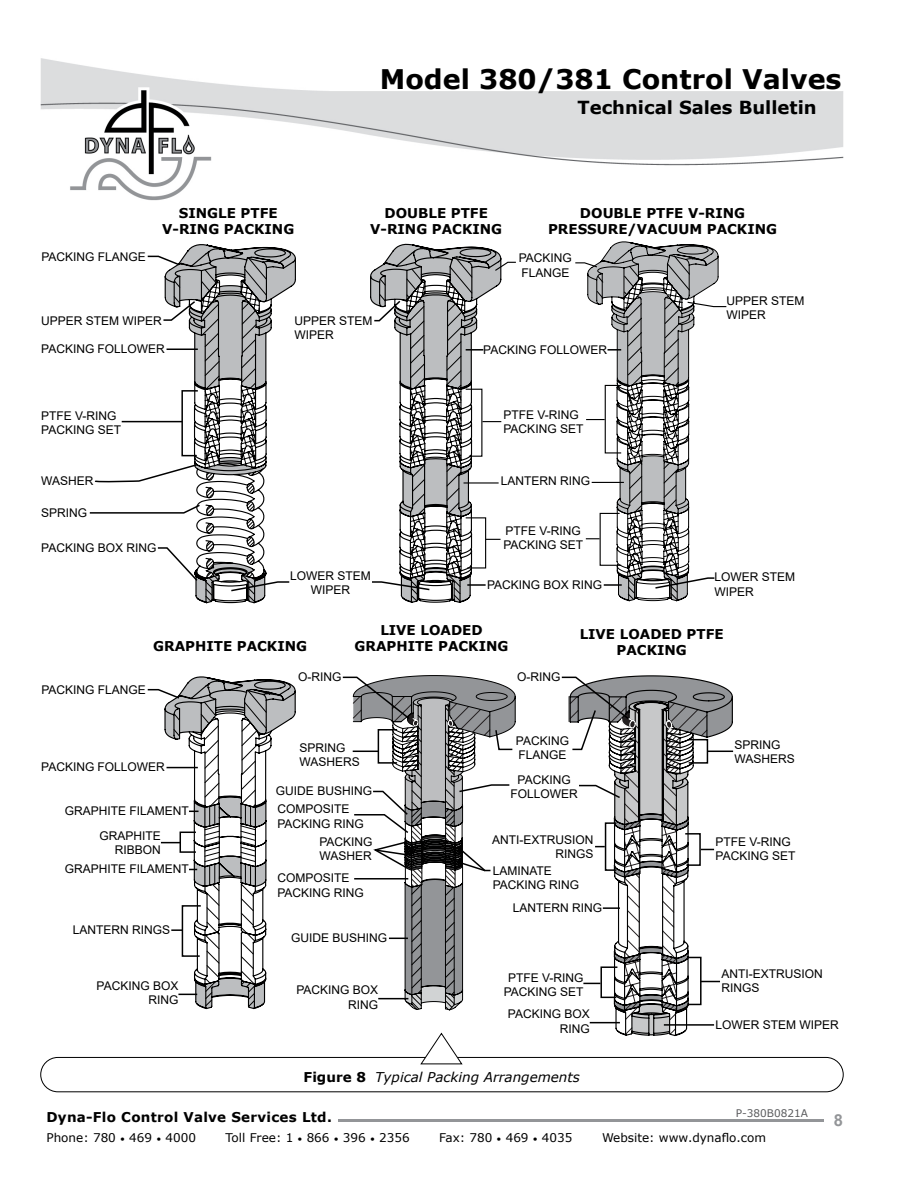
<style>
.page{position:relative;width:918px;height:1188px;background:#fff}
.page>*{position:absolute;margin:0;border:0;box-sizing:border-box;transform-origin:0 0}
.t1{font:700 27px "Verdana";color:#000}
.t2{font:700 18px "Verdana";color:#000}
.t3{font:700 16.5px "Arial";color:#939598}
.t4{font:700 13.5px/16.2px "Verdana";color:#000;text-align:center}
.t5{font:italic 13.5px "Verdana";color:#000}
.t6{font:700 13.5px "Verdana";letter-spacing:.02em;color:#000}
.t7{font:12px/14.4px "Arial";color:#000}
.t8{font:12px "Verdana";color:#000}
.t9{font:10.5px "Verdana";color:#5a5b5d}
.s1{font-weight:700;font-style:normal}
.s2{font-size:9px}
</style>
<div class="page">
<img style="left:41px;top:58px;width:803px;height:143px">
<hr style="left:338px;top:1120px;width:486px;height:2px;background:#939598">
<div style="left:41px;top:1057px;width:802px;height:35px;border:1px solid #000;border-radius:17px"></div>
<svg style="left:89px;top:244px;width:207px;height:359px"></svg>
<svg style="left:370px;top:243px;width:146px;height:359px"></svg>
<svg style="left:575px;top:242px;width:152px;height:359px"></svg>
<svg style="left:147px;top:676px;width:148px;height:333px"></svg>
<svg style="left:341px;top:675px;width:392px;height:389px"></svg>
<h1 class="t1" style="left:380px;top:60px;width:463px">Model 380/381 Control Valves</h1>
<h2 class="t2" style="left:578px;top:95px;width:241px">Technical Sales Bulletin</h2>
<p class="t7" style="left:41px;top:249px;width:106px">PACKING FLANGE</p>
<p class="t4" style="left:162px;top:205px;width:134px">SINGLE PTFE<br>V-RING PACKING</p>
<p class="t4" style="left:370px;top:205px;width:134px">DOUBLE PTFE<br>V-RING PACKING</p>
<p class="t4" style="left:548px;top:205px;width:231px">DOUBLE PTFE V-RING<br>PRESSURE/VACUUM PACKING</p>
<p class="t7" style="left:519px;top:251px;width:55px">PACKING<br>FLANGE</p>
<p class="t7" style="left:41px;top:313px;width:122px">UPPER STEM WIPER</p>
<p class="t7" style="left:41px;top:342px;width:125px">PACKING FOLLOWER</p>
<p class="t7" style="left:294px;top:313px;width:80px">UPPER STEM<br>WIPER</p>
<p class="t7" style="left:483px;top:342px;width:125px">PACKING FOLLOWER</p>
<p class="t7" style="left:726px;top:293px;width:80px">UPPER STEM<br>WIPER</p>
<p class="t7" style="left:41px;top:408px;width:81px">PTFE V-RING<br>PACKING SET</p>
<p class="t7" style="left:504px;top:407px;width:81px">PTFE V-RING<br>PACKING SET</p>
<p class="t7" style="left:41px;top:473px;width:54px">WASHER</p>
<p class="t7" style="left:41px;top:506px;width:48px">SPRING</p>
<p class="t7" style="left:501px;top:474px;width:91px">LANTERN RING</p>
<p class="t7" style="left:41px;top:541px;width:117px">PACKING BOX RING</p>
<p class="t7" style="left:503px;top:523px;width:81px">PTFE V-RING<br>PACKING SET</p>
<p class="t7" style="left:290px;top:568px;width:82px;text-align:center">LOWER STEM<br>WIPER</p>
<p class="t7" style="left:487px;top:578px;width:117px">PACKING BOX RING</p>
<p class="t7" style="left:714px;top:570px;width:82px">LOWER STEM<br>WIPER</p>
<p class="t7" style="left:41px;top:683px;width:106px">PACKING FLANGE</p>
<p class="t4" style="left:153px;top:638px;width:155px">GRAPHITE PACKING</p>
<p class="t7" style="left:298px;top:669px;width:45px">O-RING</p>
<p class="t4" style="left:355px;top:622px;width:155px">LIVE LOADED<br>GRAPHITE PACKING</p>
<p class="t4" style="left:580px;top:626px;width:146px">LIVE LOADED PTFE<br>PACKING</p>
<p class="t7" style="left:517px;top:669px;width:45px">O-RING</p>
<p class="t7" style="left:516px;top:733px;width:55px">PACKING<br>FLANGE</p>
<p class="t7" style="left:511px;top:773px;width:69px;text-align:center">PACKING<br>FOLLOWER</p>
<p class="t7" style="left:735px;top:737px;width:62px">SPRING<br>WASHERS</p>
<p class="t7" style="left:300px;top:740px;width:62px">SPRING<br>WASHERS</p>
<p class="t7" style="left:41px;top:760px;width:125px">PACKING FOLLOWER</p>
<p class="t7" style="left:276px;top:782px;width:98px;line-height:18px">GUIDE BUSHING<br>COMPOSITE</p>
<p class="t7" style="left:319px;top:814px;width:55px;line-height:18.6px;text-indent:-42px">PACKING RING<br>PACKING</p>
<p class="t7" style="left:277px;top:844px;width:96px;line-height:22.5px;text-indent:42px">WASHER<br>COMPOSITE</p>
<p class="t7" style="left:277px;top:885px;width:88px">PACKING RING</p>
<p class="t7" style="left:65px;top:798px;width:126px;line-height:25.2px;text-align:center">GRAPHITE FILAMENT<br>GRAPHITE</p>
<p class="t7" style="left:115px;top:843px;width:48px">RIBBON</p>
<p class="t7" style="left:716px;top:835px;width:81px">PTFE V-RING<br>PACKING SET</p>
<p class="t7" style="left:65px;top:862px;width:126px">GRAPHITE FILAMENT</p>
<p class="t7" style="left:492px;top:832px;width:103px;text-align:right">ANTI-EXTRUSION<br>RINGS</p>
<p class="t7" style="left:493px;top:864px;width:88px;line-height:13.5px">LAMINATE<br>PACKING RING</p>
<p class="t7" style="left:73px;top:923px;width:99px">LANTERN RINGS</p>
<p class="t7" style="left:97px;top:978px;width:83px;text-align:right">PACKING BOX<br>RING</p>
<p class="t7" style="left:291px;top:931px;width:98px">GUIDE BUSHING</p>
<p class="t7" style="left:296px;top:983px;width:83px;text-align:right">PACKING BOX<br>RING</p>
<p class="t7" style="left:513px;top:901px;width:91px">LANTERN RING</p>
<p class="t7" style="left:504px;top:971px;width:81px;text-align:center">PTFE V-RING<br>PACKING SET</p>
<p class="t7" style="left:722px;top:966px;width:103px">ANTI-EXTRUSION<br>RINGS</p>
<p class="t7" style="left:508px;top:1007px;width:83px;text-align:right">PACKING BOX<br>RING</p>
<p class="t7" style="left:716px;top:1017px;width:125px">LOWER STEM WIPER</p>
<p class="t5" style="left:304px;top:1068px;width:278px"><span class="s1">Figure 8</span> Typical Packing Arrangements</p>
<p class="t9" style="left:736px;top:1106px;width:74px">P-380B0821A</p>
<p class="t6" style="left:46px;top:1108px;width:287px">Dyna-Flo Control Valve Services Ltd.</p>
<p class="t8" style="left:46px;top:1130px;width:151px">Phone: 780 <span class="s2">•</span> 469 <span class="s2">•</span> 4000</p>
<p class="t8" style="left:226px;top:1130px;width:186px">Toll Free: 1 <span class="s2">•</span> 866 <span class="s2">•</span> 396 <span class="s2">•</span> 2356</p>
<p class="t8" style="left:439px;top:1130px;width:135px">Fax: 780 <span class="s2">•</span> 469 <span class="s2">•</span> 4035</p>
<p class="t8" style="left:602px;top:1130px;width:165px">Website: www.dynaflo.com</p>
<h3 class="t3" style="left:834px;top:1108px;width:11px">8</h3>
</div>
